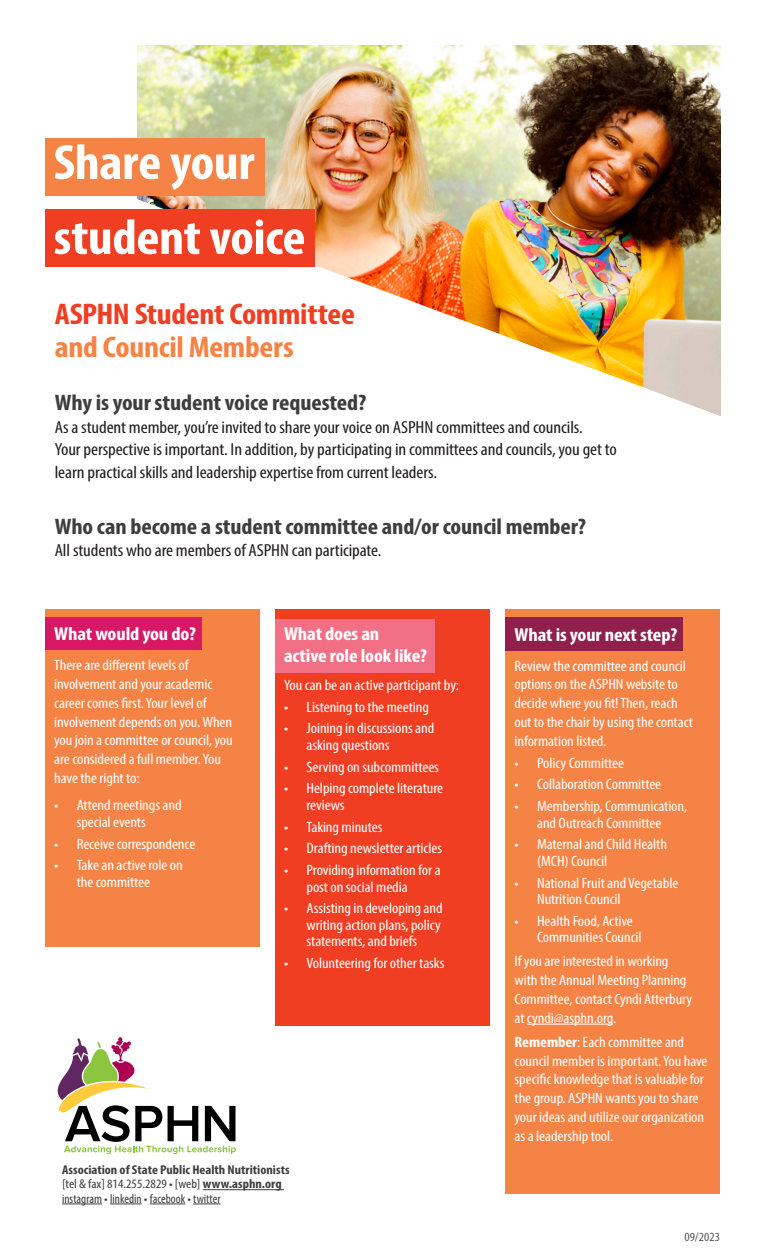
<style>
.page{position:relative;width:765px;height:1260px;background:#fff}
.page>*{position:absolute;margin:0;border:0;box-sizing:border-box;transform-origin:0 0}
.t1{font:700 condensed 50px "Myriad Pro";letter-spacing:-.01em;color:#fff;scale:1.1 1}
.t2{font:700 condensed 30px/32.5px "Myriad Pro";letter-spacing:-.01em;color:#ef3e22;scale:1.1 1}
.t3{font:700 condensed 22.5px "Myriad Pro";letter-spacing:-.005em;color:#3e3e3f;scale:1.1 1}
.t4{font:700 condensed 18.75px/22.5px "Myriad Pro";letter-spacing:-.005em;color:#fff;scale:1.1 1}
.t5{font:condensed 17.5px/22.5px "Myriad Pro";letter-spacing:-.005em;color:#231f20;scale:1.1 1}
.t6{font:condensed 15px/18.8px "Myriad Pro";letter-spacing:-.005em;color:#fff;scale:1.1 1}
.t7{font:700 condensed 12.75px "Myriad Pro";color:#3e3e3f;scale:1.1 1}
.t8{font:condensed 12.75px "Myriad Pro";color:#3e3e3f;scale:1.1 1}
.t9{font:condensed 12.75px "Myriad Pro";color:#3e3e3f}
.t10{font:condensed 12.5px "Myriad Pro";color:#57585a;scale:1.1 1}
.s1{color:#f58345}
.s2{font-weight:700}
</style>
<div class="page">
<img style="left:137px;top:45px;width:583px;height:153px">
<img style="left:134px;top:198px;width:587px;height:218px">
<div style="left:45px;top:138px;width:219px;height:57px;background:#f58345"></div>
<div style="left:45px;top:210px;width:270px;height:57px;background:#ef3e22"></div>
<svg style="left:57px;top:1037px;width:179px;height:117px"></svg>
<hr style="left:203px;top:1189px;width:81px;height:1px;background:#3e3e3f">
<hr style="left:62px;top:1204px;width:40px;height:1px;background:#3e3e3f">
<hr style="left:110px;top:1204px;width:32px;height:1px;background:#3e3e3f">
<hr style="left:150px;top:1204px;width:35px;height:1px;background:#3e3e3f">
<svg style="left:193px;top:1204px;width:28px;height:1px"></svg>
<div style="left:45px;top:609px;width:215px;height:337px;background:#f58345"></div>
<div style="left:45px;top:617px;width:157px;height:33px;background:#d91865"></div>
<div style="left:275px;top:609px;width:215px;height:416px;background:#ef3e22"></div>
<div style="left:275px;top:619px;width:160px;height:54px;background:#f17085"></div>
<div style="left:505px;top:609px;width:215px;height:585px;background:#f58345"></div>
<div style="left:505px;top:617px;width:177px;height:33px;background:#90204a"></div>
<hr style="left:527px;top:1024px;width:86px;height:1px;background:#fff">
<p class="t1" style="left:54px;top:131px;width:184px">Share your</p>
<p class="t1" style="left:54px;top:206px;width:231px">student voice</p>
<p class="t2" style="left:55px;top:297px;width:274px">ASPHN Student Committee <span class="s1">and Council Members</span></p>
<p class="t3" style="left:55px;top:388px;width:285px">Why is your student voice requested?</p>
<p class="t5" style="left:55px;top:415px;width:513px">As a student member, you’re invited to share your voice on ASPHN committees and councils.<br>Your perspective is important. In addition, by participating in committees and councils, you get to learn practical skills and leadership expertise from current leaders.</p>
<p class="t3" style="left:55px;top:512px;width:485px">Who can become a student committee and/or council member?</p>
<p class="t5" style="left:55px;top:539px;width:299px">All students who are members of ASPHN can participate.</p>
<p class="t4" style="left:54px;top:623px;width:131px">What would you do?</p>
<p class="t6" style="left:54px;top:656px;width:164px">There are different levels of involvement and your academic career comes first. Your level of involvement depends on you. When you join a committee or council, you are considered a full member. You have the right to:</p>
<p class="t6" style="left:77px;top:797px;width:97px;line-height:16.2px;text-indent:-22px">• Attend meetings and special events</p>
<p class="t6" style="left:54px;top:834px;width:130px">• Receive correspondence</p>
<p class="t6" style="left:77px;top:857px;width:98px;line-height:16.2px;text-indent:-22px">• Take an active role on the committee</p>
<p class="t4" style="left:284px;top:622px;width:132px">What does an<br>active role look like?</p>
<p class="t6" style="left:284px;top:675px;width:161px">You can be an active participant by:</p>
<p class="t6" style="left:284px;top:697px;width:133px">• Listening to the meeting</p>
<p class="t6" style="left:307px;top:720px;width:118px;line-height:16.2px;text-indent:-22px">• Joining in discussions and asking questions</p>
<p class="t6" style="left:284px;top:757px;width:142px">• Serving on subcommittees</p>
<p class="t6" style="left:307px;top:780px;width:126px;line-height:16.2px;text-indent:-22px">• Helping complete literature reviews</p>
<p class="t6" style="left:284px;top:817px;width:91px">• Taking minutes</p>
<p class="t6" style="left:284px;top:839px;width:145px">• Drafting newsletter articles</p>
<p class="t6" style="left:307px;top:862px;width:123px;line-height:16.2px;text-indent:-22px">• Providing information for a post on social media</p>
<p class="t6" style="left:307px;top:900px;width:125px;line-height:16.2px;text-indent:-22px">• Assisting in developing and writing action plans, policy statements, and briefs</p>
<p class="t6" style="left:284px;top:953px;width:147px">• Volunteering for other tasks</p>
<p class="t7" style="left:62px;top:1162px;width:208px">Association of State Public Health Nutritionists</p>
<p class="t8" style="left:62px;top:1177px;width:201px">[tel &amp; fax] 814.255.2829 • [web] <span class="s2">www.asphn.org</span></p>
<p class="t9" style="left:62px;top:1191px;width:160px">instagram • linkedin • facebook • twitter</p>
<p class="t4" style="left:515px;top:623px;width:150px">What is your next step?</p>
<p class="t6" style="left:515px;top:656px;width:164px">Review the committee and council options on the ASPHN website to decide where you fit! Then, reach out to the chair by using the contact information listed.</p>
<p class="t6" style="left:515px;top:753px;width:101px">• Policy Committee</p>
<p class="t6" style="left:515px;top:775px;width:135px">• Collaboration Committee</p>
<p class="t6" style="left:515px;top:798px;width:159px;line-height:16.2px;text-align:center">• Membership, Communication, and Outreach Committee</p>
<p class="t6" style="left:537px;top:836px;width:120px;line-height:16.2px;text-indent:-22px">• Maternal and Child Health (MCH) Council</p>
<p class="t6" style="left:537px;top:874px;width:130px;line-height:16.2px;text-indent:-22px">• National Fruit and Vegetable<br>Nutrition Council</p>
<p class="t6" style="left:537px;top:912px;width:97px;line-height:16.2px;text-indent:-22px">• Health Food, Active<br>Communities Council</p>
<p class="t6" style="left:515px;top:952px;width:163px">If you are interested in working with the Annual Meeting Planning<br>Committee, contact Cyndi Atterbury at cyndi@asphn.org.</p>
<p class="t6" style="left:515px;top:1032px;width:177px"><span class="s2">Remember</span>: Each committee and council member is important. You have specific knowledge that is valuable for the group. ASPHN wants you to share your ideas and utilize our organization as a leadership tool.</p>
<p class="t10" style="left:684px;top:1229px;width:34px">09/2023</p>
</div>
